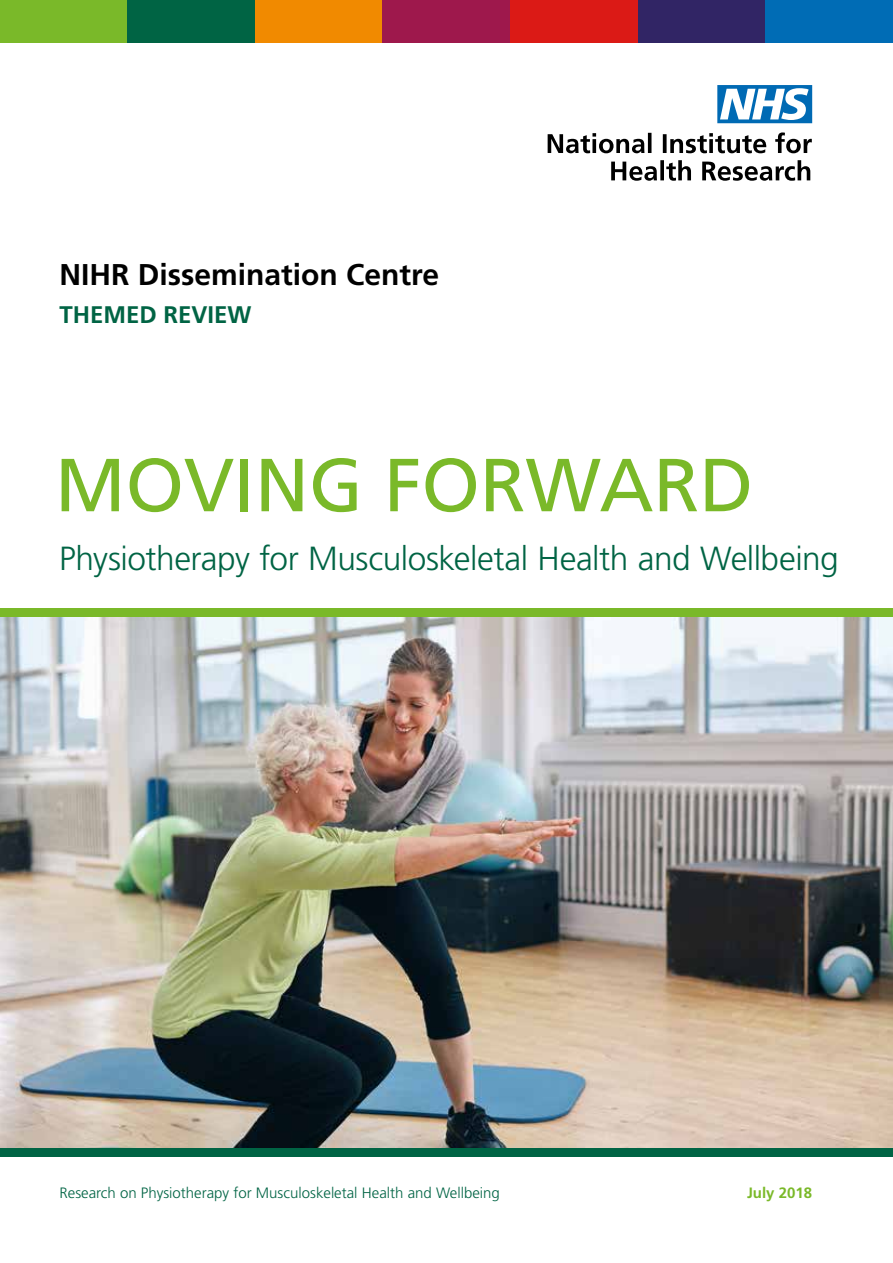
<style>
.page{position:relative;width:893px;height:1263px;background:#fff}
.page>*{position:absolute;margin:0;border:0;box-sizing:border-box;transform-origin:0 0}
.t1{font:75px "Frutiger";color:#7ab929}
.t2{font:300 33.45px "Frutiger";letter-spacing:-.015em;color:#006444}
.t3{font:700 30px "Frutiger";color:#000}
.t4{font:700 24px "Frutiger";color:#006444}
.t5{font:300 15px "Frutiger";color:#006444}
.t6{font:700 15px "Frutiger";color:#7ab929}
</style>
<div class="page">
<img style="left:0;top:617px;width:893px;height:531px">
<div style="left:0;top:1148px;width:893px;height:9px;background:#006444"></div>
<div style="left:0;top:608px;width:893px;height:9px;background:#7ab929"></div>
<div style="left:0;top:0;width:128px;height:43px;background:#7ab929"></div>
<div style="left:128px;top:0;width:127px;height:43px;background:#006444"></div>
<div style="left:255px;top:0;width:128px;height:43px;background:#f18a00"></div>
<div style="left:383px;top:0;width:127px;height:43px;background:#9e184c"></div>
<div style="left:510px;top:0;width:128px;height:43px;background:#db1a16"></div>
<div style="left:638px;top:0;width:127px;height:43px;background:#312565"></div>
<div style="left:765px;top:0;width:128px;height:43px;background:#006cb5"></div>
<svg style="left:611px;top:160px;width:199px;height:21px"></svg>
<svg style="left:548px;top:132px;width:264px;height:21px"></svg>
<svg style="left:717px;top:85px;width:95px;height:38px"></svg>
<h3 class="t3" style="left:60px;top:257px;width:381px">NIHR Dissemination Centre</h3>
<h3 class="t4" style="left:60px;top:300px;width:194px">THEMED REVIEW</h3>
<h1 class="t1" style="left:55px;top:441px;width:700px">MOVING FORWARD</h1>
<h2 class="t2" style="left:59px;top:540px;width:781px">Physiotherapy for Musculoskeletal Health and Wellbeing</h2>
<p class="t5" style="left:60px;top:1184px;width:442px">Research on Physiotherapy for Musculoskeletal Health and Wellbeing</p>
<p class="t6" style="left:747px;top:1184px;width:67px">July 2018</p>
</div>
